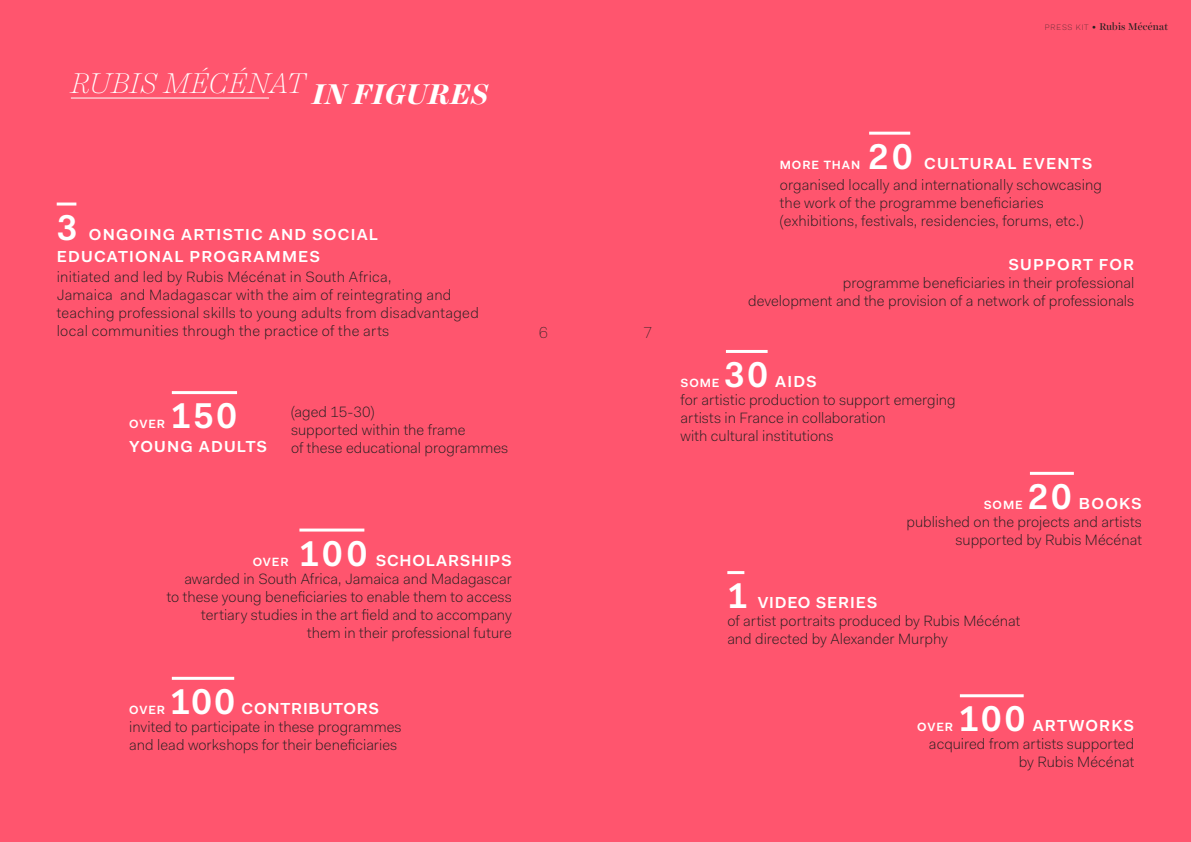
<style>
.page{position:relative;width:1191px;height:842px;background:#ff556e}
.page>*{position:absolute;margin:0;border:0;box-sizing:border-box;transform-origin:0 0}
.chiffre_1{font:600 36px "Fakt Pro";letter-spacing:.075em;color:#fff}
.RUBIS_DP___Titre_2{font:italic 100 29px "Harriet Display";letter-spacing:.02em;color:#fff}
.chiffre_1-2{font:600 16px "Fakt Pro";letter-spacing:.075em;color:#fff}
.chiffre_1-3{font:600 16px "Fakt Pro";letter-spacing:.05em;color:#fff}
.t1{font:100 16px "Fakt Pro";color:#231f20}
.chiffre_1-4{font:300 15px/18px "Fakt Pro";letter-spacing:.005em;color:#231f20}
.chiffre_1-5{font:600 12px "Fakt Pro";letter-spacing:.075em;color:#fff}
.t2{font:10px "Harriet Display";letter-spacing:.025em;color:#231f20}
.s1{font-weight:700}
.s2{font-family:"Fakt Pro";font-weight:100;font-size:8px}
.s3{font-family:"Fakt Pro";font-size:8px}
</style>
<div class="page">
<hr style="left:71px;top:98px;width:198px;height:1px;background:#fff">
<hr style="left:299px;top:528px;width:65px;height:3px;background:#fff">
<hr style="left:726px;top:350px;width:41px;height:3px;background:#fff">
<hr style="left:727px;top:571px;width:17px;height:3px;background:#fff">
<hr style="left:960px;top:694px;width:63px;height:3px;background:#fff">
<hr style="left:57px;top:203px;width:19px;height:3px;background:#fff">
<hr style="left:869px;top:132px;width:41px;height:3px;background:#fff">
<hr style="left:172px;top:391px;width:65px;height:3px;background:#fff">
<hr style="left:172px;top:677px;width:62px;height:3px;background:#fff">
<hr style="left:1030px;top:472px;width:43px;height:3px;background:#fff">
<p class="RUBIS_DP___Titre_2" style="left:71px;top:63px;width:419px">RUBIS MÉCÉNAT <span class="s1">IN FIGURES</span></p>
<p class="chiffre_1" style="left:57px;top:203px;width:22px">3</p>
<p class="chiffre_1-2" style="left:89px;top:223px;width:291px">ONGOING ARTISTIC AND SOCIAL</p>
<p class="chiffre_1-2" style="left:57px;top:245px;width:265px">EDUCATIONAL PROGRAMMES</p>
<p class="chiffre_1-4" style="left:57px;top:268px;width:424px">initiated and led by Rubis Mécénat in South Africa,<br>Jamaica and Madagascar with the aim of reintegrating and teaching professional skills to young adults from disadvantaged local communities through the practice of the arts</p>
<p class="chiffre_1" style="left:171px;top:392px;width:68px">150</p>
<p class="chiffre_1-2" style="left:129px;top:436px;width:139px">YOUNG ADULTS</p>
<p class="chiffre_1-5" style="left:129px;top:416px;width:37px">OVER</p>
<p class="chiffre_1-4" style="left:291px;top:403px;width:85px">(aged 15-30)</p>
<p class="chiffre_1-4" style="left:291px;top:421px;width:176px">supported within the frame</p>
<p class="chiffre_1-4" style="left:291px;top:439px;width:219px">of these educational programmes</p>
<p class="t1" style="left:539px;top:322px;width:11px">6</p>
<p class="t1" style="left:643px;top:322px;width:11px">7</p>
<p class="chiffre_1" style="left:299px;top:529px;width:70px">100</p>
<p class="chiffre_1-3" style="left:376px;top:549px;width:138px">SCHOLARSHIPS</p>
<p class="chiffre_1-4" style="left:184px;top:569px;width:329px">awarded in South Africa, Jamaica and Madagascar</p>
<p class="chiffre_1-4" style="left:167px;top:587px;width:346px">to these young beneficiaries to enable them to access</p>
<p class="chiffre_1-4" style="left:201px;top:605px;width:312px">tertiary studies in the art field and to accompany</p>
<p class="chiffre_1-4" style="left:307px;top:623px;width:206px">them in their professional future</p>
<p class="chiffre_1-5" style="left:253px;top:553px;width:37px">OVER</p>
<p class="chiffre_1" style="left:170px;top:677px;width:66px">100</p>
<p class="chiffre_1-3" style="left:241px;top:698px;width:139px">CONTRIBUTORS</p>
<p class="chiffre_1-4" style="left:129px;top:718px;width:274px">invited to participate in these programmes</p>
<p class="chiffre_1-4" style="left:129px;top:736px;width:269px">and lead workshops for their beneficiaries</p>
<p class="chiffre_1-5" style="left:129px;top:702px;width:37px">OVER</p>
<p class="t2" style="left:1045px;top:20px;width:125px"><span class="s2">PRESS KIT</span> <span class="s3">•</span> Rubis Mécénat</p>
<p class="chiffre_1" style="left:868px;top:132px;width:46px">20</p>
<p class="chiffre_1-2" style="left:924px;top:152px;width:170px">CULTURAL EVENTS</p>
<p class="chiffre_1-4" style="left:780px;top:175px;width:324px">organised locally and internationally schowcasing the work of the programme beneficiaries (exhibitions, festivals, residencies, forums, etc.)</p>
<p class="chiffre_1-5" style="left:780px;top:157px;width:82px">MORE THAN</p>
<p class="chiffre_1-2" style="left:1008px;top:254px;width:127px">SUPPORT FOR</p>
<p class="chiffre_1-4" style="left:843px;top:274px;width:293px">programme beneficiaries in their professional</p>
<p class="chiffre_1-4" style="left:748px;top:292px;width:387px">development and the provision of a network of professionals</p>
<p class="chiffre_1" style="left:724px;top:350px;width:45px">30</p>
<p class="chiffre_1-2" style="left:775px;top:371px;width:43px">AIDS</p>
<p class="chiffre_1-4" style="left:680px;top:391px;width:277px">for artistic production to support emerging artists in France in collaboration<br>with cultural institutions</p>
<p class="chiffre_1-5" style="left:680px;top:375px;width:41px">SOME</p>
<p class="chiffre_1" style="left:1027px;top:472px;width:45px">20</p>
<p class="chiffre_1-2" style="left:1079px;top:493px;width:64px">BOOKS</p>
<p class="chiffre_1-4" style="left:906px;top:513px;width:237px;text-align:right">published on the projects and artists supported by Rubis Mécénat</p>
<p class="chiffre_1-5" style="left:983px;top:497px;width:41px">SOME</p>
<p class="chiffre_1" style="left:727px;top:572px;width:22px">1</p>
<p class="chiffre_1-3" style="left:757px;top:592px;width:121px">VIDEO SERIES</p>
<p class="chiffre_1-4" style="left:727px;top:612px;width:294px">of artist portraits produced by Rubis Mécénat and directed by Alexander Murphy</p>
<p class="chiffre_1" style="left:959px;top:695px;width:68px">100</p>
<p class="chiffre_1-2" style="left:1032px;top:715px;width:103px">ARTWORKS</p>
<p class="chiffre_1-4" style="left:929px;top:735px;width:207px;text-align:right">acquired from artists supported by Rubis Mécénat</p>
<p class="chiffre_1-5" style="left:917px;top:719px;width:37px">OVER</p>
</div>
